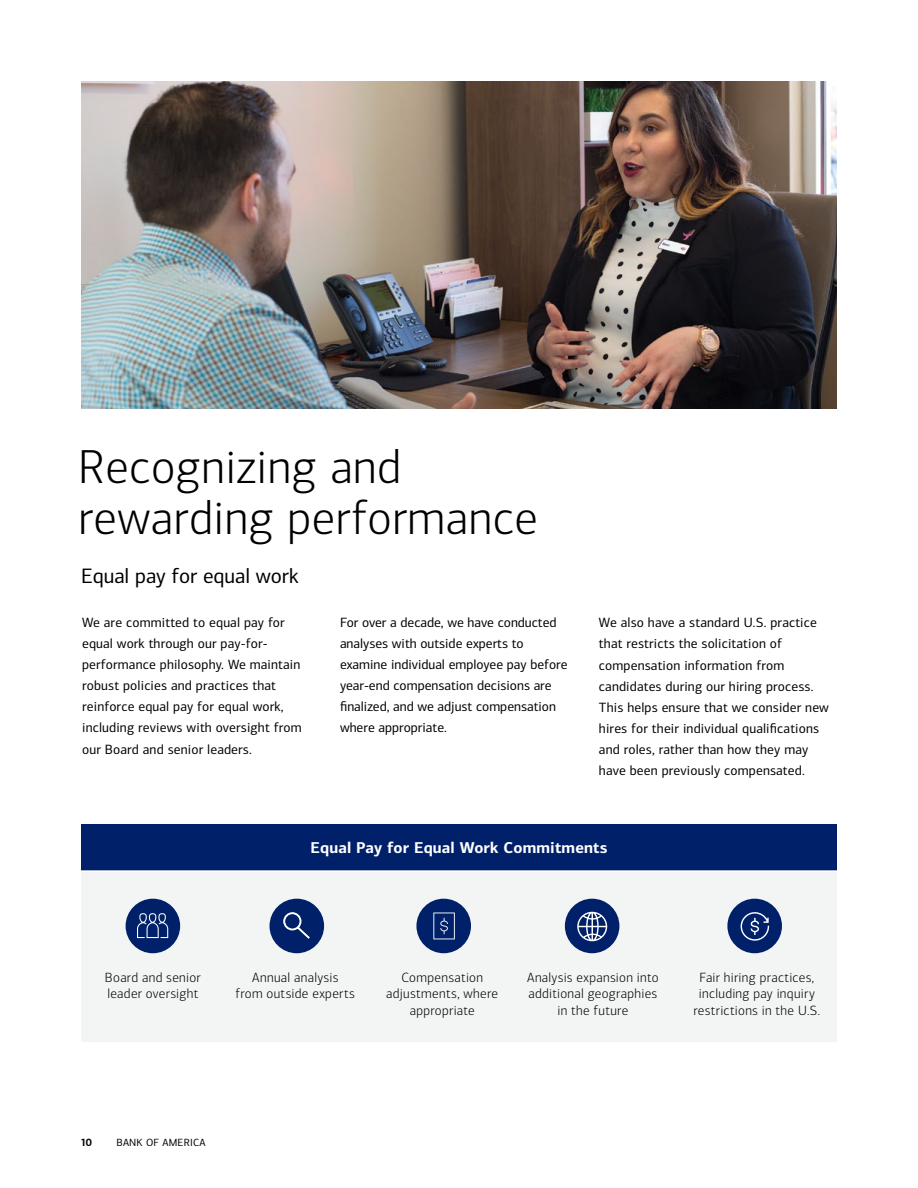
<style>
.page{position:relative;width:918px;height:1188px;background:#fff}
.page>*{position:absolute;margin:0;border:0;box-sizing:border-box;transform-origin:0 0}
.t1{font:300 48px/51px "Connections";letter-spacing:.01em;color:#000}
.t2{font:21px "Connections";color:#000}
.t3{font:700 15.75px "Connections";letter-spacing:.01em;color:#fff}
.t4{font:13.5px/21px "Connections";letter-spacing:.01em;color:#000}
.t5{font:300 13.5px/16.5px "Connections";letter-spacing:.025em;color:#000;text-align:center}
.t6{font:10.5px "Connections";letter-spacing:.02em;color:#000}
.t7{font:700 10.5px "Connections";color:#000}
</style>
<div class="page">
<img style="left:81px;top:81px;width:756px;height:327px">
<div style="left:81px;top:870px;width:756px;height:172px;background:#f3f4f4"></div>
<div style="left:81px;top:824px;width:756px;height:46px;background:#002169"></div>
<div style="left:126px;top:899px;width:54px;height:54px;background:#002169;border-radius:50%"></div>
<svg style="left:137px;top:913px;width:31px;height:25px"></svg>
<div style="left:565px;top:899px;width:54px;height:54px;background:#002169;border-radius:50%"></div>
<svg style="left:577px;top:912px;width:30px;height:29px"></svg>
<div style="left:416px;top:899px;width:55px;height:54px;background:#002169;border-radius:50%"></div>
<svg style="left:433px;top:913px;width:22px;height:26px"></svg>
<div style="left:270px;top:899px;width:54px;height:54px;background:#002169;border-radius:50%"></div>
<svg style="left:283px;top:912px;width:27px;height:27px"></svg>
<div style="left:727px;top:899px;width:55px;height:54px;background:#002169;border-radius:50%"></div>
<svg style="left:741px;top:912px;width:28px;height:29px"></svg>
<hr style="left:81px;top:870px;width:756px;height:2px;background:#fff">
<p class="t1" style="left:78px;top:442px;width:461px">Recognizing and rewarding performance</p>
<p class="t2" style="left:81px;top:563px;width:219px">Equal pay for equal work</p>
<p class="t4" style="left:82px;top:612px;width:221px">We are committed to equal pay for equal work through our pay-for&shy;performance philosophy. We maintain robust policies and practices that reinforce equal pay for equal work, including reviews with oversight from our Board and senior leaders.</p>
<p class="t4" style="left:340px;top:612px;width:229px">For over a decade, we have conducted analyses with outside experts to examine individual employee pay before year-end compensation decisions are finalized, and we adjust compensation where appropriate.</p>
<p class="t4" style="left:599px;top:612px;width:232px">We also have a standard U.S. practice that restricts the solicitation of compensation information from candidates during our hiring process.<br>This helps ensure that we consider new hires for their individual qualifications and roles, rather than how they may have been previously compensated.</p>
<p class="t3" style="left:310px;top:838px;width:299px">Equal Pay for Equal Work Commitments</p>
<p class="t5" style="left:105px;top:969px;width:97px;text-align:left">Board and senior leader oversight</p>
<p class="t5" style="left:236px;top:969px;width:121px">Annual analysis<br>from outside experts</p>
<p class="t5" style="left:386px;top:969px;width:113px">Compensation adjustments, where appropriate</p>
<p class="t5" style="left:527px;top:969px;width:133px">Analysis expansion into additional geographies in the future</p>
<p class="t5" style="left:693px;top:969px;width:128px">Fair hiring practices, including pay inquiry restrictions in the U.S.</p>
<p class="t7" style="left:81px;top:1136px;width:13px">10</p>
<p class="t6" style="left:116px;top:1136px;width:91px">BANK OF AMERICA</p>
</div>
